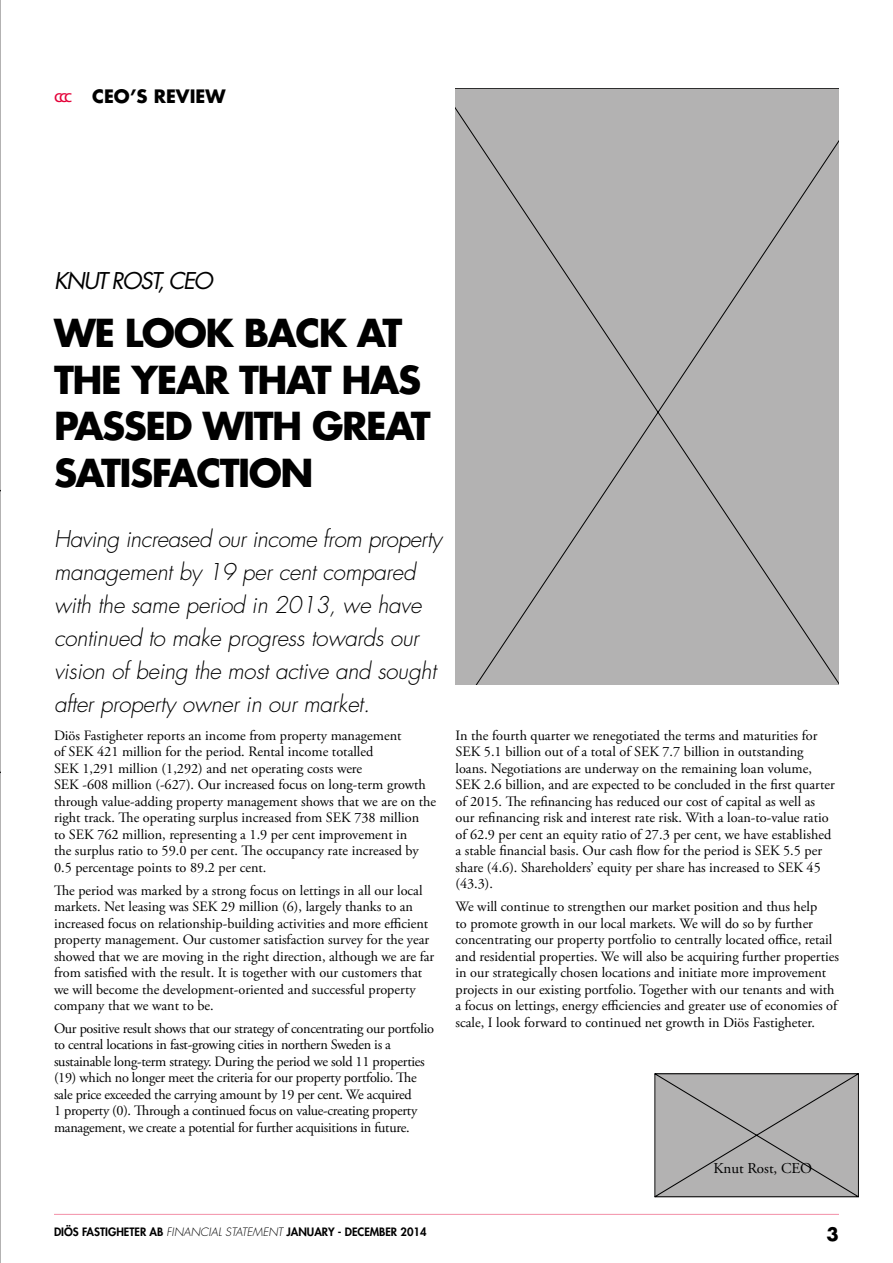
<style>
.page{position:relative;width:893px;height:1263px;background:#fff}
.page>*{position:absolute;margin:0;border:0;box-sizing:border-box;transform-origin:0 0}
.t1{font:700 37.5px/46.5px "Futura Std";letter-spacing:-.04em;color:#000}
.t2{font:italic 300 22.5px/33px "Futura Std";letter-spacing:-.01em;color:#000}
.t3{font:italic 22.5px "Futura Std";letter-spacing:-.07em;color:#000}
.t4{font:700 18px "Futura Std";color:#000}
.t5{font:15px "Adobe Garamond Pro";color:#000}
.t6{font:14.25px/16.5px "Adobe Garamond Pro";color:#000}
.t7{font:14.25px/16.5px "Adobe Garamond Pro";letter-spacing:-.02em;color:#000}
.t8{font:800 11.25px "Futura Std";color:#000}
.s1{font-family:"Myriad Pro";font-weight:400;color:#e40138}
.s2{font-weight:300;font-style:italic}
</style>
<div class="page">
<hr style="left:54px;top:1214px;width:785px;height:1px;background:#e40138">
<svg style="left:0;top:0;width:1px;height:1263px"></svg>
<div style="left:455px;top:88px;width:384px;height:597px;background:#b3b2b2"></div>
<svg style="left:654px;top:1073px;width:205px;height:124px;background:#abaaaa"></svg>
<p class="t4" style="left:54px;top:84px;width:173px"><span class="s1">ccc</span> CEO’S REVIEW</p>
<h2 class="t3" style="left:54px;top:266px;width:160px">KNUT ROST, CEO</h2>
<h1 class="t1" style="left:54px;top:309px;width:378px">WE LOOK BACK AT<br>THE YEAR THAT HAS<br>PASSED WITH GREAT<br>SATISFACTION</h1>
<h2 class="t2" style="left:54px;top:523px;width:389px">Having increased our income from property management by 19 per cent compared with the same period in 2013, we have continued to make progress towards our vision of being the most active and sought after property owner in our market.</h2>
<p class="t6" style="left:54px;top:727px;width:384px">Diös Fastigheter reports an income from property management<br>of SEK 421 million for the period. Rental income totalled<br>SEK 1,291 million (1,292) and net operating costs were<br>SEK -608 million (-627). Our increased focus on long-term growth through value-adding property management shows that we are on the right track. The operating surplus increased from SEK 738 million<br>to SEK 762 million, representing a 1.9 per cent improvement in<br>the surplus ratio to 59.0 per cent. The occupancy rate increased by 0.5 percentage points to 89.2 per cent.</p>
<p class="t6" style="left:54px;top:882px;width:382px">The period was marked by a strong focus on lettings in all our local markets. Net leasing was SEK 29 million (6), largely thanks to an increased focus on relationship-building activities and more efficient property management. Our customer satisfaction survey for the year showed that we are moving in the right direction, although we are far from satisfied with the result. It is together with our customers that we will become the development-oriented and successful property company that we want to be.</p>
<p class="t7" style="left:54px;top:1021px;width:382px">Our positive result shows that our strategy of concentrating our portfolio to central locations in fast-growing cities in northern Sweden is a sustainable long-term strategy. During the period we sold 11 properties (19) which no longer meet the criteria for our property portfolio. The sale price exceeded the carrying amount by 19 per cent. We acquired<br>1 property (0). Through a continued focus on value-creating property management, we create a potential for further acquisitions in future.</p>
<p class="t6" style="left:455px;top:727px;width:381px">In the fourth quarter we renegotiated the terms and maturities for SEK 5.1 billion out of a total of SEK 7.7 billion in outstanding loans. Negotiations are underway on the remaining loan volume, SEK 2.6 billion, and are expected to be concluded in the first quarter of 2015. The refinancing has reduced our cost of capital as well as our refinancing risk and interest rate risk. With a loan-to-value ratio of 62.9 per cent an equity ratio of 27.3 per cent, we have established a stable financial basis. Our cash flow for the period is SEK 5.5 per share (4.6). Shareholders’ equity per share has increased to SEK 45 (43.3).</p>
<p class="t6" style="left:455px;top:899px;width:385px">We will continue to strengthen our market position and thus help<br>to promote growth in our local markets. We will do so by further concentrating our property portfolio to centrally located office, retail and residential properties. We will also be acquiring further properties in our strategically chosen locations and initiate more improvement projects in our existing portfolio. Together with our tenants and with a focus on lettings, energy efficiencies and greater use of economies of scale, I look forward to continued net growth in Diös Fastigheter.</p>
<p class="t5" style="left:713px;top:1159px;width:100px">Knut Rost, CEO</p>
<p class="t8" style="left:54px;top:1224px;width:374px">DIÖS FASTIGHETER AB <span class="s2">FINANCIAL STATEMENT</span> JANUARY - DECEMBER 2014</p>
<p class="t4" style="left:827px;top:1222px;width:14px">3</p>
</div>
